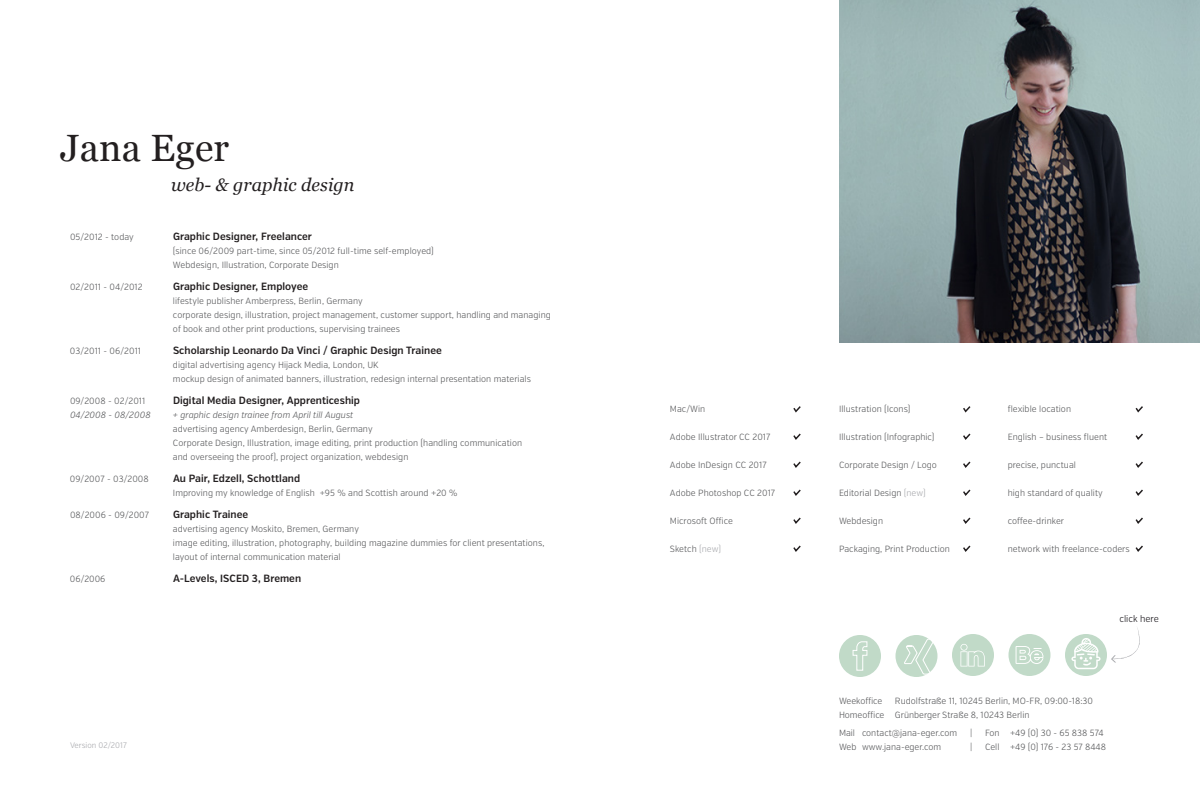
<style>
.page{position:relative;width:1200px;height:800px;background:#fff}
.page>*{position:absolute;margin:0;border:0;box-sizing:border-box;transform-origin:0 0}
.t1{font:38px "Georgia";letter-spacing:.005em;color:#231f20}
.t2{font:italic 18px "Georgia";letter-spacing:.005em;color:#231f20}
.t3{font:600 10.5px "Verb Cond";letter-spacing:.005em;color:#231f20}
.t4{font:300 9.5px "Verb Cond";color:#1a171c}
.t5{font:300 9px/14px "Verb Cond";letter-spacing:.005em;color:#57585a}
.t6{font:italic 300 9px "Verb Cond";letter-spacing:.005em;color:#57585a}
.t7{font:300 8px "Verb Cond";color:#a8a9ad}
.s1{color:#a8a9ad}
</style>
<div class="page">
<img style="left:839px;top:0;width:361px;height:343px">
<div style="left:952px;top:634px;width:42px;height:42px;background:#c1dac8;border-radius:50%"></div>
<svg style="left:960px;top:644px;width:25px;height:23px"></svg>
<div style="left:1008px;top:634px;width:42px;height:42px;background:#c1dac8;border-radius:50%"></div>
<svg style="left:1016px;top:646px;width:28px;height:18px"></svg>
<div style="left:896px;top:635px;width:42px;height:42px;background:#c1dac8;border-radius:50%"></div>
<svg style="left:903px;top:638px;width:35px;height:38px"></svg>
<svg style="left:1111px;top:628px;width:29px;height:35px"></svg>
<div style="left:839px;top:635px;width:42px;height:42px;background:#c1dac8;border-radius:50%"></div>
<svg style="left:852px;top:641px;width:16px;height:30px"></svg>
<div style="left:1065px;top:634px;width:42px;height:42px;background:#c1dac8;border-radius:50%"></div>
<svg style="left:1071px;top:638px;width:30px;height:31px"></svg>
<svg style="left:793px;top:406px;width:8px;height:7px"></svg>
<svg style="left:793px;top:433px;width:8px;height:7px"></svg>
<svg style="left:793px;top:461px;width:8px;height:7px"></svg>
<svg style="left:793px;top:489px;width:8px;height:7px"></svg>
<svg style="left:793px;top:517px;width:8px;height:7px"></svg>
<svg style="left:793px;top:545px;width:8px;height:7px"></svg>
<svg style="left:963px;top:406px;width:8px;height:7px"></svg>
<svg style="left:963px;top:433px;width:8px;height:7px"></svg>
<svg style="left:963px;top:461px;width:8px;height:7px"></svg>
<svg style="left:963px;top:489px;width:8px;height:7px"></svg>
<svg style="left:963px;top:517px;width:8px;height:7px"></svg>
<svg style="left:963px;top:545px;width:8px;height:7px"></svg>
<svg style="left:1135px;top:406px;width:8px;height:7px"></svg>
<svg style="left:1135px;top:433px;width:8px;height:7px"></svg>
<svg style="left:1135px;top:461px;width:8px;height:7px"></svg>
<svg style="left:1135px;top:489px;width:8px;height:7px"></svg>
<svg style="left:1135px;top:517px;width:8px;height:7px"></svg>
<svg style="left:1135px;top:545px;width:8px;height:7px"></svg>
<h1 class="t1" style="left:60px;top:120px;width:171px">Jana Eger</h1>
<h2 class="t2" style="left:171px;top:172px;width:185px">web- &amp; graphic design</h2>
<p class="t5" style="left:70px;top:230px;width:65px">05/2012 - today</p>
<p class="t3" style="left:173px;top:230px;width:141px">Graphic Designer, Freelancer</p>
<p class="t5" style="left:173px;top:244px;width:262px">(since 06/2009 part-time, since 05/2012 full-time self-employed)<br>Webdesign, Illustration, Corporate Design</p>
<p class="t5" style="left:70px;top:280px;width:74px">02/2011 - 04/2012</p>
<p class="t3" style="left:173px;top:280px;width:137px">Graphic Designer, Employee</p>
<p class="t5" style="left:173px;top:294px;width:379px">lifestyle publisher Amberpress, Berlin, Germany<br>corporate design, illustration, project management, customer support, handling and managing of book and other print productions, supervising trainees</p>
<p class="t5" style="left:70px;top:344px;width:72px">03/2011 - 06/2011</p>
<p class="t3" style="left:173px;top:344px;width:270px">Scholarship Leonardo Da Vinci / Graphic Design Trainee</p>
<p class="t5" style="left:173px;top:358px;width:360px">digital advertising agency Hijack Media, London, UK<br>mockup design of animated banners, illustration, redesign internal presentation materials</p>
<p class="t5" style="left:70px;top:394px;width:77px">09/2008 - 02/2011</p>
<p class="t3" style="left:173px;top:394px;width:189px">Digital Media Designer, Apprenticeship</p>
<p class="t6" style="left:70px;top:409px;width:82px">04/2008 - 08/2008</p>
<p class="t6" style="left:173px;top:409px;width:182px">+ graphic design trainee from April till August</p>
<p class="t5" style="left:173px;top:422px;width:351px">advertising agency Amberdesign, Berlin, Germany<br>Corporate Design, Illustration, image editing, print production (handling communication and overseeing the proof), project organization, webdesign</p>
<p class="t5" style="left:70px;top:472px;width:80px">09/2007 - 03/2008</p>
<p class="t3" style="left:173px;top:472px;width:129px">Au Pair, Edzell, Schottland</p>
<p class="t5" style="left:173px;top:486px;width:286px">Improving my knowledge of English +95 % and Scottish around +20 %</p>
<p class="t5" style="left:70px;top:508px;width:81px">08/2006 - 09/2007</p>
<p class="t3" style="left:173px;top:508px;width:77px">Graphic Trainee</p>
<p class="t5" style="left:173px;top:522px;width:373px">advertising agency Moskito, Bremen, Germany<br>image editing, illustration, photography, building magazine dummies for client presentations, layout of internal communication material</p>
<p class="t5" style="left:70px;top:572px;width:37px">06/2006</p>
<p class="t3" style="left:173px;top:572px;width:130px">A-Levels, ISCED 3, Bremen</p>
<p class="t5" style="left:670px;top:402px;width:37px">Mac/Win</p>
<p class="t5" style="left:670px;top:430px;width:102px">Adobe Illustrator CC 2017</p>
<p class="t5" style="left:670px;top:458px;width:98px">Adobe InDesign CC 2017</p>
<p class="t5" style="left:670px;top:486px;width:107px">Adobe Photoshop CC 2017</p>
<p class="t5" style="left:670px;top:514px;width:64px">Microsoft Office</p>
<p class="t5" style="left:670px;top:542px;width:53px">Sketch <span class="s1">(new)</span></p>
<p class="t5" style="left:839px;top:402px;width:73px">Illustration (Icons)</p>
<p class="t5" style="left:839px;top:430px;width:97px">Illustration (Infographic)</p>
<p class="t5" style="left:839px;top:458px;width:99px">Corporate Design / Logo</p>
<p class="t5" style="left:839px;top:486px;width:88px">Editorial Design <span class="s1">(new)</span></p>
<p class="t5" style="left:839px;top:514px;width:46px">Webdesign</p>
<p class="t5" style="left:839px;top:542px;width:112px">Packaging, Print Production</p>
<p class="t5" style="left:1008px;top:402px;width:65px">flexible location</p>
<p class="t5" style="left:1008px;top:430px;width:101px">English – business fluent</p>
<p class="t5" style="left:1008px;top:458px;width:70px">precise, punctual</p>
<p class="t5" style="left:1008px;top:486px;width:97px">high standard of quality</p>
<p class="t5" style="left:1008px;top:514px;width:58px">coffee-drinker</p>
<p class="t5" style="left:1008px;top:542px;width:124px">network with freelance-coders</p>
<p class="t4" style="left:1119px;top:613px;width:41px">click here</p>
<p class="t5" style="left:839px;top:694px;width:45px">Weekoffice</p>
<p class="t5" style="left:839px;top:694px;width:256px;text-indent:56px">Rudolfstraße 11, 10245 Berlin, MO-FR, 09:00-18:30<br>Homeoffice Grünberger Straße 8, 10243 Berlin</p>
<p class="t5" style="left:839px;top:726px;width:120px">Mail contact@jana-eger.com</p>
<p class="t5" style="left:970px;top:726px;width:4px">|</p>
<p class="t5" style="left:985px;top:726px;width:120px">Fon +49 (0) 30 - 65 838 574</p>
<p class="t7" style="left:70px;top:740px;width:58px">Version 02/2017</p>
<p class="t5" style="left:839px;top:740px;width:104px">Web www.jana-eger.com</p>
<p class="t5" style="left:970px;top:740px;width:4px">|</p>
<p class="t5" style="left:985px;top:740px;width:123px">Cell +49 (0) 176 - 23 57 8448</p>
</div>
